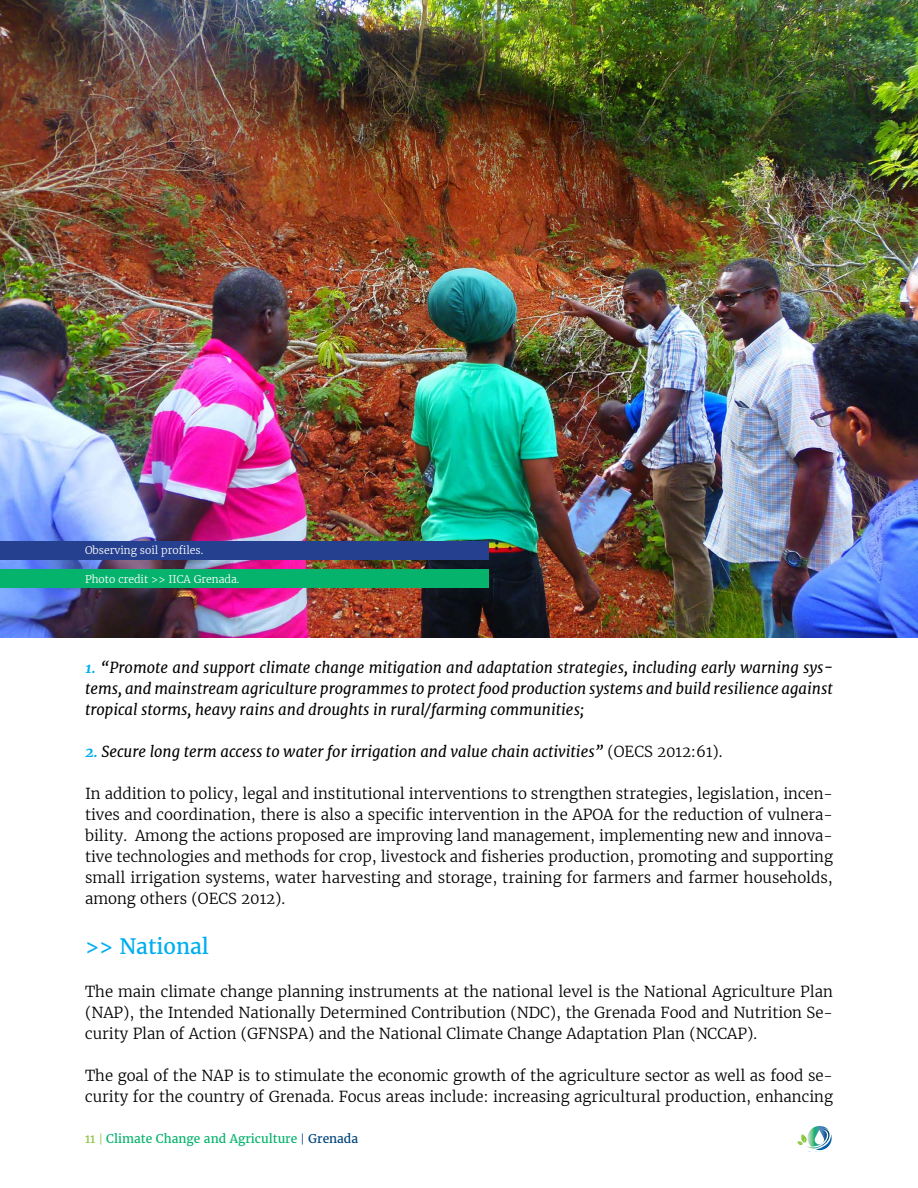
<style>
.page{position:relative;width:918px;height:1188px;background:#fff}
.page>*{position:absolute;margin:0;border:0;box-sizing:border-box;transform-origin:0 0}
.t1{font:21px "Merriweather";color:#00aeef}
.t2{font:300 15px/21px "Merriweather";color:#000;text-align:justify}
.t3{font:italic 15px/21px "Merriweather";color:#000;text-align:justify}
.t4{font:12px "Merriweather";color:#06b36d}
.t5{font:300 10.5px "Merriweather";color:#fff}
.s1{font-weight:700;color:#00aeef}
.s2{font-weight:300;font-style:normal}
.s3{color:#8dc63f}
.s4{font-family:"Gotham";color:#8dc63f}
.s5{font-family:"Gotham";color:#00447c}
.s6{color:#00447c}
</style>
<div class="page">
<svg style="left:797px;top:1126px;width:35px;height:24px"></svg>
<img style="left:0;top:0;width:918px;height:638px">
<div style="left:0;top:569px;width:489px;height:19px;background:#06b36d"></div>
<div style="left:0;top:541px;width:489px;height:19px;background:#25408f"></div>
<p class="t5" style="left:85px;top:543px;width:120px">Observing soil profiles.</p>
<p class="t5" style="left:85px;top:572px;width:156px">Photo credit &gt;&gt; IICA Grenada.</p>
<p class="t3" style="left:85px;top:657px;width:749px"><span class="s1">1.</span> “Promote and support climate change mitigation and adaptation strategies, including early warning sys&shy;tems, and mainstream agriculture programmes to protect food production systems and build resilience against tropical storms, heavy rains and droughts in rural/farming communities;</p>
<p class="t3" style="left:85px;top:741px;width:639px"><span class="s1">2.</span> Secure long term access to water for irrigation and value chain activities” <span class="s2">(OECS 2012:61).</span></p>
<p class="t2" style="left:85px;top:783px;width:749px">In addition to policy, legal and institutional interventions to strengthen strategies, legislation, incen&shy;tives and coordination, there is also a specific intervention in the APOA for the reduction of vulnera&shy;bility. Among the actions proposed are improving land management, implementing new and innova&shy;tive technologies and methods for crop, livestock and fisheries production, promoting and supporting small irrigation systems, water harvesting and storage, training for farmers and farmer households, among others (OECS 2012).</p>
<h1 class="t1" style="left:85px;top:933px;width:125px">&gt;&gt; National</h1>
<p class="t2" style="left:85px;top:980px;width:749px">The main climate change planning instruments at the national level is the National Agriculture Plan (NAP), the Intended Nationally Determined Contribution (NDC), the Grenada Food and Nutrition Se&shy;curity Plan of Action (GFNSPA) and the National Climate Change Adaptation Plan (NCCAP).</p>
<p class="t2" style="left:85px;top:1064px;width:749px">The goal of the NAP is to stimulate the economic growth of the agriculture sector as well as food se&shy;curity for the country of Grenada. Focus areas include: increasing agricultural production, enhancing</p>
<p class="t4" style="left:85px;top:1131px;width:275px"><span class="s3">11</span> <span class="s4">|</span> Climate Change and Agriculture <span class="s5">|</span> <span class="s6">Grenada</span></p>
</div>
